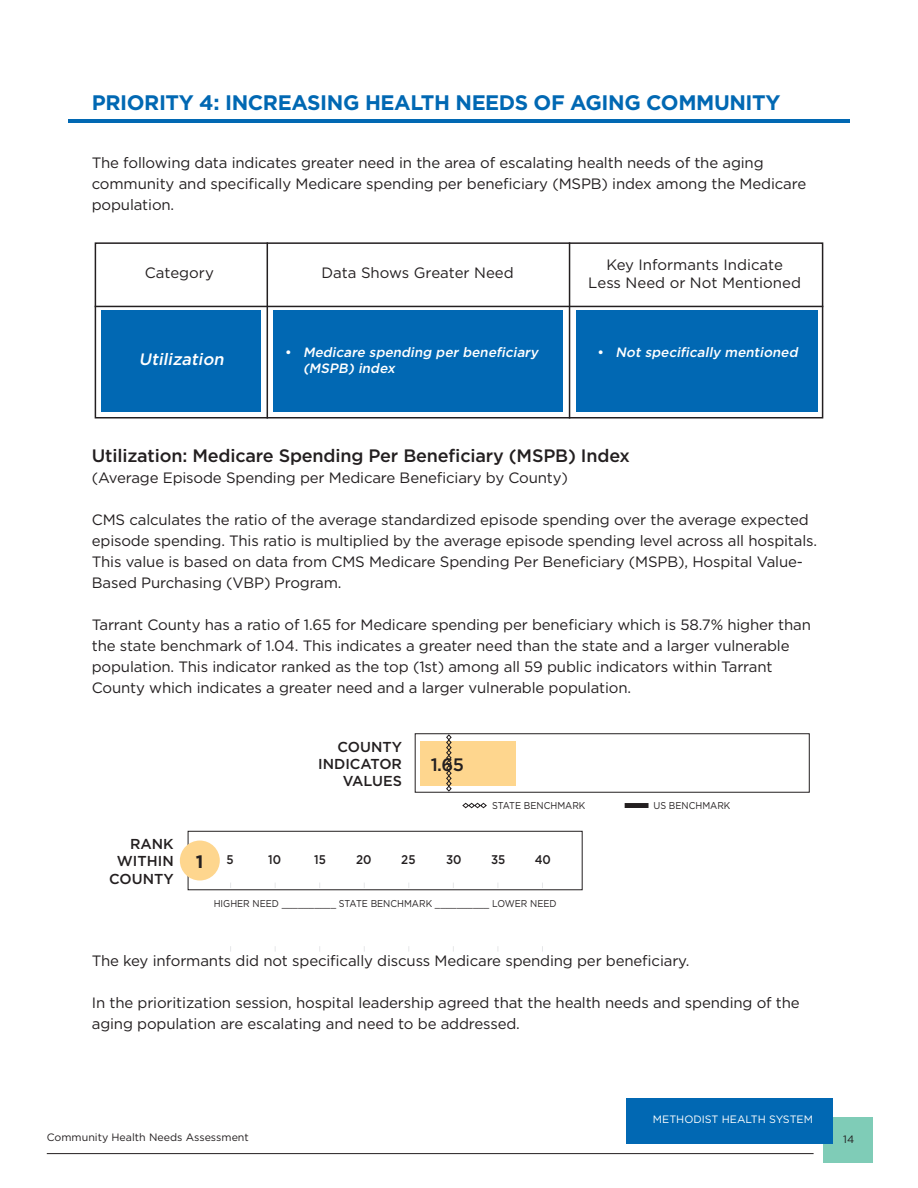
<style>
.page{position:relative;width:918px;height:1188px;background:#fff}
.page>*{position:absolute;margin:0;border:0;box-sizing:border-box;transform-origin:0 0}
.t1{font:700 21px "Gotham";letter-spacing:-.02em;color:#0168b3}
.t2{font:500 18px "Gotham";letter-spacing:-.01em;color:#231f20}
.t3{font:700 18px "Gotham";color:#231f20}
.t4{font:italic 500 16.5px "Gotham";color:#fff}
.t5{font:15px/21px "Gotham";letter-spacing:-.01em;color:#231f20}
.t6{font:500 14.4px/17.2px "Gotham";color:#231f20;text-align:right}
.t7{font:italic 500 13.5px/16.2px "Gotham";color:#fff}
.t8{font:500 12.6px "Gotham";color:#231f20;scale:.92 1}
.t9{font:10.65px "Gotham";color:#231f20}
.t10{font:10.65px "Gotham";color:#fff}
.t11{font:9.9px "Gotham";color:#231f20;scale:.92 1}
.s1{font-style:normal}
</style>
<div class="page">
<div style="left:823px;top:1118px;width:50px;height:45px;background:#7fccb7"></div>
<div style="left:626px;top:1098px;width:207px;height:45px;background:#0168b3"></div>
<hr style="left:47px;top:1153px;width:767px;height:1px;background:#231f20">
<div style="left:421px;top:741px;width:95px;height:45px;background:#fed68e"></div>
<div style="left:415px;top:733px;width:395px;height:60px;border:1px solid #231f20"></div>
<svg style="left:446px;top:734px;width:6px;height:58px"></svg>
<div style="left:625px;top:803px;width:24px;height:5px;background:#231f20"></div>
<svg style="left:462px;top:803px;width:25px;height:5px"></svg>
<div style="left:188px;top:831px;width:395px;height:59px;border:1px solid #231f20"></div>
<div style="left:180px;top:841px;width:40px;height:40px;background:#fed68e;border-radius:50%"></div>
<hr style="left:68px;top:119px;width:782px;height:3px;background:#0168b3">
<div style="left:102px;top:311px;width:159px;height:101px;background:#0168b3"></div>
<div style="left:274px;top:311px;width:289px;height:101px;background:#0168b3"></div>
<div style="left:576px;top:311px;width:241px;height:101px;background:#0168b3"></div>
<div style="left:95px;top:242px;width:728px;height:176px;border:2px solid #231f20"></div>
<hr style="left:95px;top:306px;width:728px;height:1px;background:#231f20">
<hr style="left:267px;top:242px;width:1px;height:176px;background:#231f20">
<hr style="left:569px;top:242px;width:1px;height:176px;background:#231f20">
<h1 class="t1" style="left:92px;top:88px;width:690px">PRIORITY 4: INCREASING HEALTH NEEDS OF AGING COMMUNITY</h1>
<p class="t5" style="left:92px;top:152px;width:716px">The following data indicates greater need in the area of escalating health needs of the aging community and specifically Medicare spending per beneficiary (MSPB) index among the Medicare population.</p>
<p class="t5" style="left:145px;top:262px;width:70px">Category</p>
<p class="t5" style="left:321px;top:262px;width:194px">Data Shows Greater Need</p>
<p class="t4" style="left:139px;top:348px;width:90px">Utilization</p>
<p class="t7" style="left:303px;top:344px;width:240px;text-indent:-18px"><span class="s1">•</span> Medicare spending per beneficiary (MSPB) index</p>
<p class="t5" style="left:588px;top:256px;width:214px;line-height:18px;text-align:center">Key Informants Indicate<br>Less Need or Not Mentioned</p>
<p class="t7" style="left:598px;top:344px;width:205px"><span class="s1">•</span> Not specifically mentioned</p>
<p class="t2" style="left:92px;top:444px;width:540px">Utilization: Medicare Spending Per Beneficiary (MSPB) Index</p>
<p class="t5" style="left:92px;top:467px;width:478px">(Average Episode Spending per Medicare Beneficiary by County)</p>
<p class="t5" style="left:92px;top:509px;width:727px">CMS calculates the ratio of the average standardized episode spending over the average expected episode spending. This ratio is multiplied by the average episode spending level across all hospitals.<br>This value is based on data from CMS Medicare Spending Per Beneficiary (MSPB), Hospital Value-Based Purchasing (VBP) Program.</p>
<p class="t5" style="left:92px;top:614px;width:721px">Tarrant County has a ratio of 1.65 for Medicare spending per beneficiary which is 58.7% higher than the state benchmark of 1.04. This indicates a greater need than the state and a larger vulnerable population. This indicator ranked as the top (1st) among all 59 public indicators within Tarrant County which indicates a greater need and a larger vulnerable population.</p>
<p class="t6" style="left:109px;top:835px;width:66px">RANK<br>WITHIN<br>COUNTY</p>
<p class="t6" style="left:318px;top:738px;width:85px">COUNTY<br>INDICATOR<br>VALUES</p>
<p class="t2" style="left:431px;top:752px;width:35px">1.65</p>
<p class="t11" style="left:492px;top:799px;width:103px">STATE BENCHMARK</p>
<p class="t11" style="left:654px;top:799px;width:85px">US BENCHMARK</p>
<p class="t3" style="left:196px;top:849px;width:9px">1</p>
<p class="t8" style="left:226px;top:852px;width:9px">5</p>
<p class="t8" style="left:268px;top:852px;width:16px">10</p>
<p class="t8" style="left:314px;top:852px;width:14px">15</p>
<p class="t8" style="left:356px;top:852px;width:18px">20</p>
<p class="t8" style="left:401px;top:852px;width:17px">25</p>
<p class="t8" style="left:446px;top:852px;width:18px">30</p>
<p class="t8" style="left:491px;top:852px;width:17px">35</p>
<p class="t8" style="left:535px;top:852px;width:19px">40</p>
<p class="t11" style="left:214px;top:897px;width:374px">HIGHER NEED __________ STATE BENCHMARK __________ LOWER NEED</p>
<p class="t5" style="left:92px;top:950px;width:599px">The key informants did not specifically discuss Medicare spending per beneficiary.</p>
<p class="t5" style="left:92px;top:992px;width:710px">In the prioritization session, hospital leadership agreed that the health needs and spending of the aging population are escalating and need to be addressed.</p>
<p class="t9" style="left:47px;top:1130px;width:204px">Community Health Needs Assessment</p>
<p class="t10" style="left:653px;top:1112px;width:162px">METHODIST HEALTH SYSTEM</p>
<p class="t9" style="left:843px;top:1132px;width:12px">14</p>
</div>
